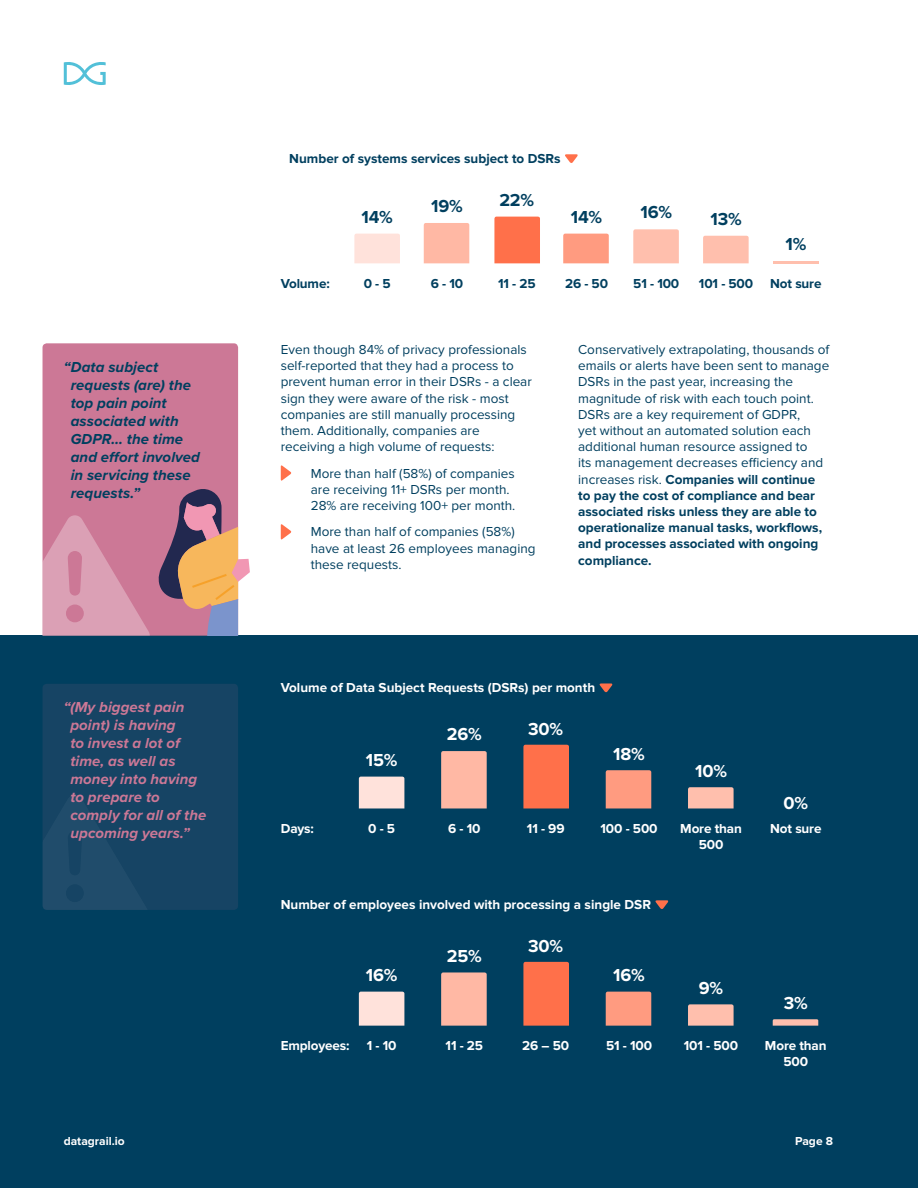
<style>
.page{position:relative;width:918px;height:1188px;background:#fff}
.page>*{position:absolute;margin:0;border:0;box-sizing:border-box;transform-origin:0 0}
.t1{font:700 18px "Proxima Nova";letter-spacing:-.01em;color:#fff}
.t2{font:700 18px "Proxima Nova";letter-spacing:-.01em;color:#003f5f}
.t3{font:italic 700 15px/18px "Proxima Nova";letter-spacing:.005em;color:#cc7896}
.t4{font:italic 700 15px/18px "Proxima Nova";letter-spacing:.005em;color:#003f5f}
.t5{font:13.5px/16.2px "Proxima Nova";color:#003f5f}
.t6{font:700 13.5px/16.2px "Proxima Nova";color:#fff;text-align:center}
.t7{font:700 13.5px "Proxima Nova";color:#003f5f}
.t8{font:700 12px "Proxima Nova";color:#fff}
.s1{font-weight:700}
</style>
<div class="page">
<div style="left:0;top:636px;width:918px;height:552px;background:#003f5f"></div>
<svg style="left:281px;top:465px;width:11px;height:16px"></svg>
<svg style="left:281px;top:524px;width:11px;height:16px"></svg>
<svg style="left:64px;top:62px;width:42px;height:23px"></svg>
<svg style="left:565px;top:154px;width:13px;height:9px"></svg>
<svg style="left:633px;top:229px;width:46px;height:34px;background:#ffc0ae"></svg>
<svg style="left:703px;top:236px;width:46px;height:27px"></svg>
<svg style="left:773px;top:261px;width:45px;height:2px"></svg>
<svg style="left:563px;top:234px;width:46px;height:29px"></svg>
<div style="left:424px;top:223px;width:45px;height:40px;background:#ffb8a4"></div>
<svg style="left:354px;top:234px;width:46px;height:29px"></svg>
<div style="left:494px;top:217px;width:46px;height:46px;background:#ff704a"></div>
<svg style="left:655px;top:900px;width:14px;height:9px"></svg>
<svg style="left:688px;top:1004px;width:46px;height:22px"></svg>
<svg style="left:773px;top:1019px;width:45px;height:7px"></svg>
<div style="left:606px;top:992px;width:45px;height:34px;background:#ff9b80"></div>
<svg style="left:441px;top:972px;width:46px;height:54px;background:#f8b4a2"></svg>
<div style="left:359px;top:992px;width:45px;height:34px;background:#ffe2db"></div>
<div style="left:523px;top:962px;width:46px;height:64px;background:#ff704a"></div>
<svg style="left:688px;top:787px;width:46px;height:21px"></svg>
<div style="left:606px;top:770px;width:45px;height:38px;background:#ff9b80"></div>
<div style="left:441px;top:751px;width:46px;height:57px;background:#ffb8a4"></div>
<svg style="left:359px;top:777px;width:45px;height:31px"></svg>
<div style="left:523px;top:745px;width:46px;height:63px;background:#ff704a"></div>
<svg style="left:599px;top:683px;width:14px;height:10px"></svg>
<div style="left:43px;top:684px;width:195px;height:226px;background:#164464;border-radius:4px"></div>
<div style="left:43px;top:343px;width:195px;height:293px;background:#cc7896"></div>
<svg style="left:43px;top:515px;width:107px;height:121px;background:#d38ea7"></svg>
<svg style="left:159px;top:489px;width:91px;height:147px;background:#bd8f8b"></svg>
<p class="t4" style="left:71px;top:357px;width:131px;text-indent:-7px">“Data subject requests (are) the top pain point associated with<br>GDPR… the time and effort involved in servicing these requests.”</p>
<p class="t3" style="left:70px;top:698px;width:138px;text-indent:-7px">“(My biggest pain point) is having<br>to invest a lot of time, as well as money into having to prepare to comply for all of the upcoming years.”</p>
<p class="t8" style="left:64px;top:1135px;width:63px">datagrail.io</p>
<p class="t7" style="left:289px;top:151px;width:273px">Number of systems services subject to DSRs</p>
<h1 class="t2" style="left:362px;top:206px;width:33px">14%</h1>
<h1 class="t2" style="left:431px;top:196px;width:33px">19%</h1>
<h1 class="t2" style="left:499px;top:190px;width:36px">22%</h1>
<h1 class="t2" style="left:571px;top:206px;width:33px">14%</h1>
<h1 class="t2" style="left:641px;top:202px;width:33px">16%</h1>
<p class="t7" style="left:281px;top:276px;width:50px">Volume:</p>
<p class="t7" style="left:633px;top:276px;width:48px">51 - 100</p>
<p class="t7" style="left:364px;top:276px;width:28px">0 - 5</p>
<p class="t7" style="left:498px;top:276px;width:39px">11 - 25</p>
<p class="t7" style="left:431px;top:276px;width:34px">6 - 10</p>
<p class="t7" style="left:565px;top:276px;width:45px">26 - 50</p>
<h1 class="t2" style="left:711px;top:209px;width:33px">13%</h1>
<p class="t7" style="left:699px;top:276px;width:56px">101 - 500</p>
<h1 class="t2" style="left:785px;top:234px;width:22px">1%</h1>
<p class="t7" style="left:770px;top:276px;width:53px">Not sure</p>
<p class="t5" style="left:281px;top:342px;width:253px">Even though 84% of privacy professionals self-reported that they had a process to prevent human error in their DSRs - a clear sign they were aware of the risk - most companies are still manually processing them. Additionally, companies are receiving a high volume of requests:</p>
<p class="t5" style="left:311px;top:465px;width:206px">More than half (58%) of companies are receiving 11+ DSRs per month.<br>28% are receiving 100+ per month.</p>
<p class="t5" style="left:311px;top:524px;width:226px">More than half of companies (58%) have at least 26 employees managing these requests.</p>
<p class="t5" style="left:578px;top:342px;width:253px">Conservatively extrapolating, thousands of emails or alerts have been sent to manage DSRs in the past year, increasing the magnitude of risk with each touch point.<br>DSRs are a key requirement of GDPR,<br>yet without an automated solution each additional human resource assigned to<br>its management decreases efficiency and increases risk. <span class="s1">Companies will continue to pay the cost of compliance and bear associated risks unless they are able to operationalize manual tasks, workflows, and processes associated with ongoing compliance.</span></p>
<p class="t6" style="left:281px;top:680px;width:316px">Volume of Data Subject Requests (DSRs) per month</p>
<h1 class="t1" style="left:366px;top:749px;width:33px">15%</h1>
<h1 class="t1" style="left:447px;top:724px;width:37px">26%</h1>
<h1 class="t1" style="left:528px;top:718px;width:36px">30%</h1>
<h1 class="t1" style="left:613px;top:744px;width:33px">18%</h1>
<h1 class="t1" style="left:695px;top:761px;width:33px">10%</h1>
<p class="t6" style="left:368px;top:821px;width:28px">0 - 5</p>
<p class="t6" style="left:527px;top:821px;width:39px">11 - 99</p>
<p class="t6" style="left:448px;top:821px;width:34px">6 - 10</p>
<p class="t6" style="left:600px;top:821px;width:59px">100 - 500</p>
<p class="t6" style="left:281px;top:821px;width:35px">Days:</p>
<p class="t6" style="left:680px;top:821px;width:63px">More than<br>500</p>
<p class="t6" style="left:281px;top:897px;width:372px">Number of employees involved with processing a single DSR</p>
<h1 class="t1" style="left:366px;top:965px;width:33px">16%</h1>
<h1 class="t1" style="left:447px;top:946px;width:37px">25%</h1>
<h1 class="t1" style="left:528px;top:935px;width:36px">30%</h1>
<h1 class="t1" style="left:613px;top:965px;width:33px">16%</h1>
<h1 class="t1" style="left:699px;top:977px;width:26px">9%</h1>
<p class="t6" style="left:281px;top:1038px;width:70px">Employees:</p>
<p class="t6" style="left:684px;top:1038px;width:56px">101 - 500</p>
<p class="t6" style="left:367px;top:1038px;width:31px">1 - 10</p>
<p class="t6" style="left:522px;top:1038px;width:48px">26 – 50</p>
<p class="t6" style="left:446px;top:1038px;width:39px">11 - 25</p>
<p class="t6" style="left:606px;top:1038px;width:48px">51 - 100</p>
<h1 class="t1" style="left:784px;top:792px;width:26px">0%</h1>
<p class="t6" style="left:770px;top:821px;width:53px">Not sure</p>
<h1 class="t1" style="left:784px;top:993px;width:26px">3%</h1>
<p class="t6" style="left:765px;top:1038px;width:63px">More than<br>500</p>
<p class="t8" style="left:795px;top:1135px;width:39px">Page 8</p>
</div>
